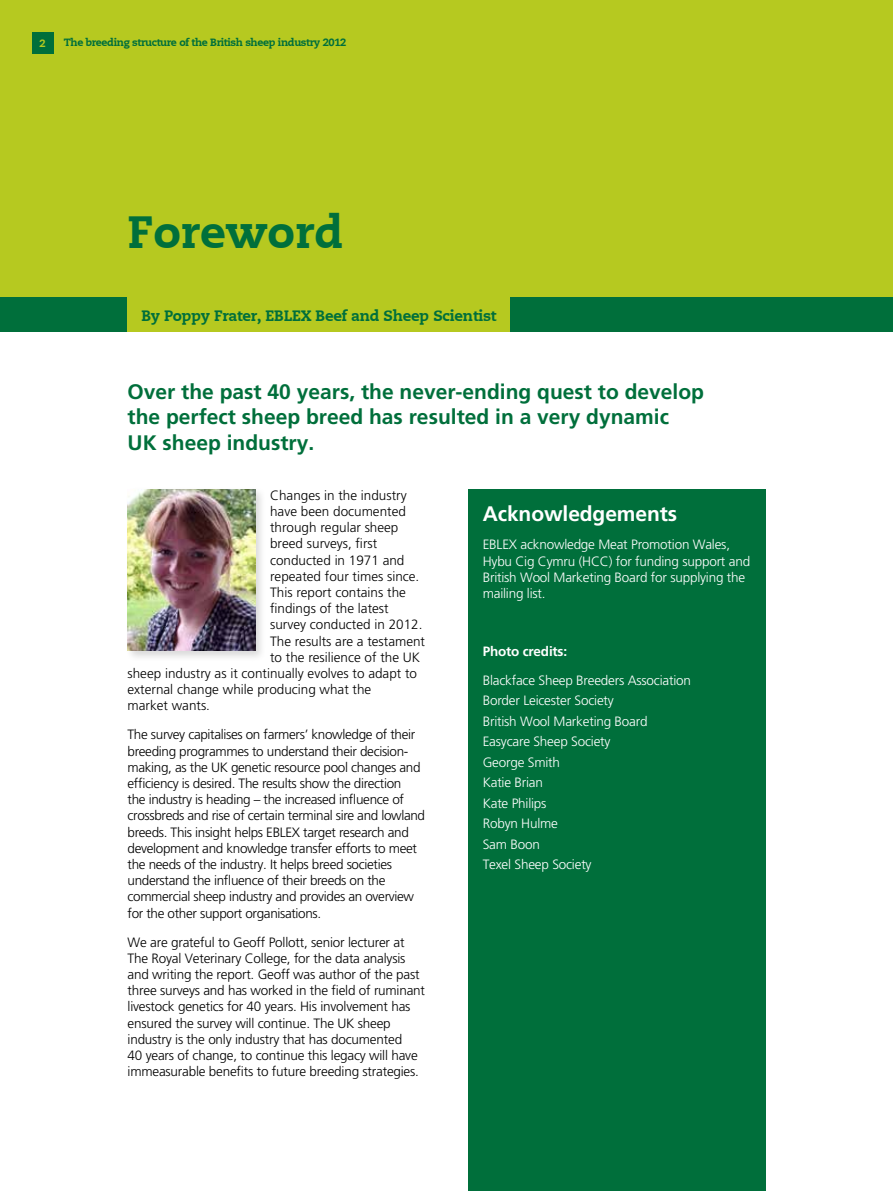
<style>
.page{position:relative;width:893px;height:1191px;background:#fff}
.page>*{position:absolute;margin:0;border:0;box-sizing:border-box;transform-origin:0 0}
.t1{font:800 45px "Caecilia LT";color:#006f3b}
.t2{font:700 21px/25.2px "Frutiger";color:#006f3b}
.t3{font:700 21px "Frutiger";letter-spacing:-.005em;color:#fff}
.t4{font:800 15px "Caecilia LT";letter-spacing:-.015em;color:#006f3b}
.t5{font:300 13.5px/16.2px "Frutiger";letter-spacing:-.015em;color:#000}
.t6{font:300 13.5px/20.4px "Frutiger";letter-spacing:-.015em;color:#fff}
.t7{font:700 13.5px "Frutiger";letter-spacing:-.015em;color:#fff}
.t8{font:800 10.5px "Caecilia LT";letter-spacing:-.035em;color:#006f3b}
.t9{font:800 10.5px "Caecilia LT";color:#b6c920}
</style>
<div class="page">
<div style="left:0;top:0;width:893px;height:298px;background:#b6c920"></div>
<div style="left:32px;top:32px;width:21px;height:21px;background:#006f3b"></div>
<div style="left:0;top:298px;width:893px;height:34px;background:#006f3b"></div>
<div style="left:468px;top:489px;width:297px;height:702px;background:#006f3b"></div>
<div style="left:125px;top:486px;width:142px;height:176px;background:#000;opacity:.15"></div>
<img style="left:128px;top:489px;width:127px;height:162px">
<div style="left:128px;top:298px;width:382px;height:34px;background:#b6c920"></div>
<p class="t9" style="left:39px;top:36px;width:8px">2</p>
<p class="t8" style="left:64px;top:36px;width:284px">The breeding structure of the British sheep industry 2012</p>
<h1 class="t1" style="left:128px;top:204px;width:217px">Foreword</h1>
<p class="t4" style="left:141px;top:306px;width:357px">By Poppy Frater, EBLEX Beef and Sheep Scientist</p>
<h2 class="t2" style="left:128px;top:379px;width:578px">Over the past 40 years, the never-ending quest to develop the perfect sheep breed has resulted in a very dynamic<br>UK sheep industry.</h2>
<p class="t5" style="left:270px;top:487px;width:138px">Changes in the industry</p>
<p class="t5" style="left:270px;top:503px;width:137px">have been documented</p>
<p class="t5" style="left:270px;top:519px;width:130px">through regular sheep</p>
<p class="t5" style="left:270px;top:535px;width:109px">breed surveys, first</p>
<p class="t5" style="left:270px;top:552px;width:136px">conducted in 1971 and</p>
<p class="t5" style="left:270px;top:568px;width:151px">repeated four times since.</p>
<p class="t5" style="left:270px;top:584px;width:137px">This report contains the</p>
<p class="t5" style="left:270px;top:600px;width:120px">findings of the latest</p>
<p class="t5" style="left:270px;top:616px;width:154px">survey conducted in 2012.</p>
<p class="t5" style="left:270px;top:633px;width:156px">The results are a testament</p>
<p class="t5" style="left:270px;top:649px;width:152px">to the resilience of the UK</p>
<p class="t5" style="left:128px;top:665px;width:291px">sheep industry as it continually evolves to adapt to</p>
<p class="t5" style="left:128px;top:681px;width:245px">external change while producing what the</p>
<p class="t5" style="left:128px;top:697px;width:84px">market wants.</p>
<p class="t5" style="left:128px;top:726px;width:299px">The survey capitalises on farmers’ knowledge of their breeding programmes to understand their decision&shy;making, as the UK genetic resource pool changes and efficiency is desired. The results show the direction<br>the industry is heading – the increased influence of crossbreds and rise of certain terminal sire and lowland breeds. This insight helps EBLEX target research and development and knowledge transfer efforts to meet the needs of the industry. It helps breed societies understand the influence of their breeds on the commercial sheep industry and provides an overview for the other support organisations.</p>
<p class="t5" style="left:128px;top:933px;width:299px">We are grateful to Geoff Pollott, senior lecturer at The Royal Veterinary College, for the data analysis and writing the report. Geoff was author of the past three surveys and has worked in the field of ruminant livestock genetics for 40 years. His involvement has ensured the survey will continue. The UK sheep industry is the only industry that has documented<br>40 years of change, to continue this legacy will have immeasurable benefits to future breeding strategies.</p>
<h2 class="t3" style="left:483px;top:501px;width:196px">Acknowledgements</h2>
<p class="t6" style="left:483px;top:536px;width:269px;line-height:16.2px">EBLEX acknowledge Meat Promotion Wales, Hybu Cig Cymru (HCC) for funding support and British Wool Marketing Board for supplying the mailing list.</p>
<p class="t7" style="left:483px;top:643px;width:86px">Photo credits:</p>
<p class="t6" style="left:483px;top:670px;width:210px">Blackface Sheep Breeders Association<br>Border Leicester Society<br>British Wool Marketing Board<br>Easycare Sheep Society<br>George Smith<br>Katie Brian<br>Kate Philips<br>Robyn Hulme<br>Sam Boon<br>Texel Sheep Society</p>
</div>
